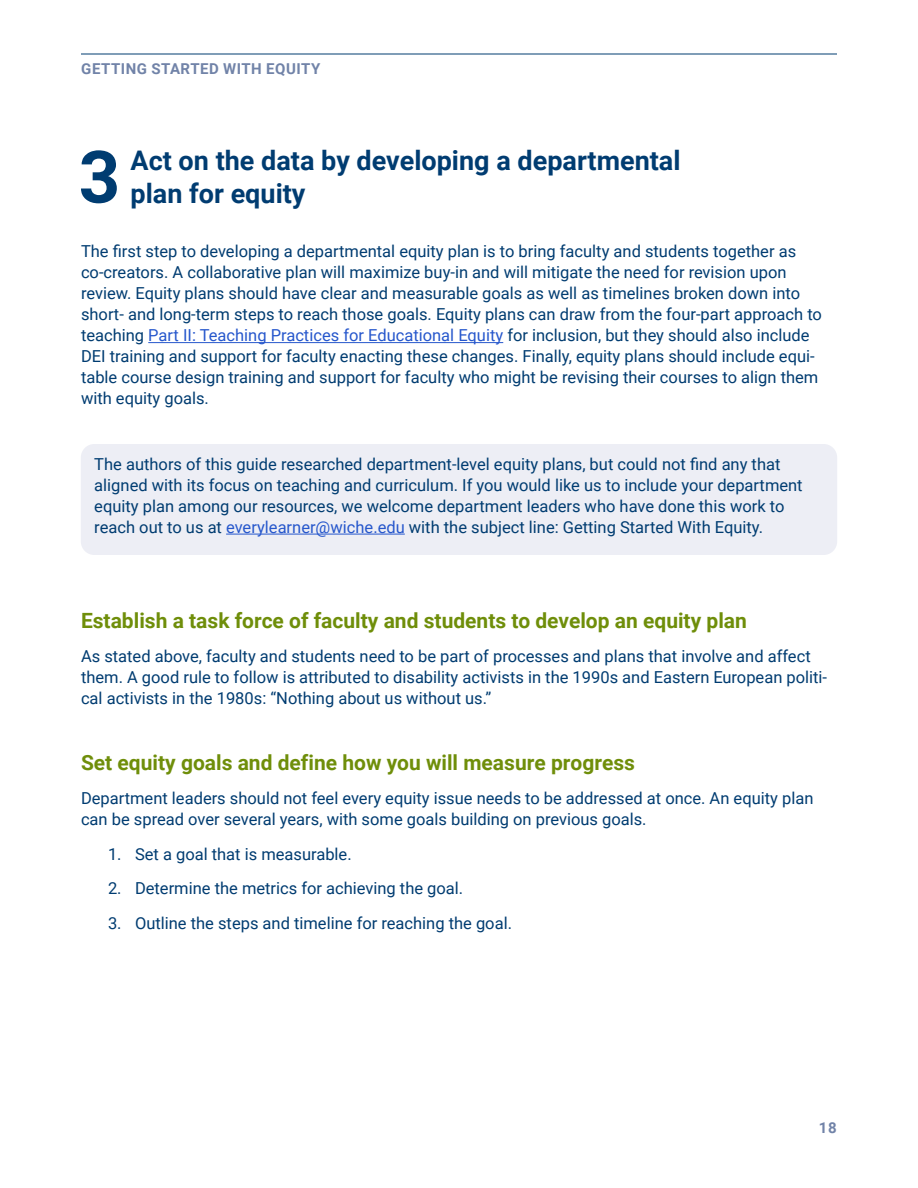
<style>
.page{position:relative;width:918px;height:1188px;background:#fff}
.page>*{position:absolute;margin:0;border:0;box-sizing:border-box;transform-origin:0 0}
.H3_-_Drop_Cap{font:700 72.6px "Roboto";color:#003c71}
.H3_-_Drop_Cap-2{font:700 27px/32.4px "Roboto";color:#003c71}
.P_-_body{font:700 21px "Roboto";color:#6f8e0a}
.P_-_first_paragraph{font:16.5px/21px "Roboto";color:#003c71}
.P_-_body-2{font:16.5px/21px "Roboto";color:#003c71}
.t1{font:700 15px "Roboto";letter-spacing:.035em;color:#7183a8}
.s1{color:#2657cc}
.s2{font-style:inherit}
</style>
<div class="page">
<hr style="left:81px;top:54px;width:756px;height:1px;background:#003c71">
<hr style="left:148px;top:342px;width:355px;height:1px;background:#2657cc">
<div style="left:81px;top:444px;width:756px;height:111px;background:#edeef5;border-radius:14px"></div>
<hr style="left:226px;top:534px;width:179px;height:1px;background:#2657cc">
<p class="t1" style="left:81px;top:58px;width:241px">GETTING STARTED WITH EQUITY</p>
<h3 class="H3_-_Drop_Cap" style="left:79px;top:126px;width:43px">3</h3>
<h3 class="H3_-_Drop_Cap-2" style="left:131px;top:143px;width:552px">Act on the data by developing a departmental plan for equity</h3>
<p class="P_-_first_paragraph" style="left:81px;top:240px;width:743px">The first step to developing a departmental equity plan is to bring faculty and students together as co-creators. A collaborative plan will maximize buy-in and will mitigate the need for revision upon review. Equity plans should have clear and measurable goals as well as timelines broken down into short- and long-term steps to reach those goals. Equity plans can draw from the four-part approach to teaching <span class="s1">Part II: Teaching Practices for Educational Equity</span> for inclusion, but they should also include DEI training and support for faculty enacting these changes. Finally, equity plans should include equi&shy;table course design training and support for faculty who might be revising their courses to align them with equity goals.</p>
<p class="P_-_body-2" style="left:94px;top:453px;width:710px">The authors of this guide researched department-level equity plans, but could not find any that aligned with its focus on teaching and curriculum. If you would like us to include your department equity plan among our resources, we welcome department leaders who have done this work to reach out to us at <span class="s1">everylearner@wiche.edu</span> with the subject line: Getting Started With Equity.</p>
<p class="P_-_body" style="left:81px;top:606px;width:667px">Establish a task force of faculty and students to develop an equity plan</p>
<p class="P_-_body-2" style="left:81px;top:645px;width:748px">As stated above, faculty and students need to be part of processes and plans that involve and affect them. A good rule to follow is attributed to disability activists in the 1990s and Eastern European politi&shy;cal activists in the 1980s: “Nothing about us without us.”</p>
<p class="P_-_body" style="left:81px;top:748px;width:556px">Set equity goals and define how <span class="s2">y</span>ou will measure progress</p>
<p class="P_-_body-2" style="left:81px;top:787px;width:734px">Department leaders should not feel every equity issue needs to be addressed at once. An equity plan can be spread over several years, with some goals building on previous goals.</p>
<p class="P_-_first_paragraph" style="left:108px;top:843px;width:245px">1. Set a goal that is measurable.</p>
<p class="P_-_first_paragraph" style="left:108px;top:877px;width:357px">2. Determine the metrics for achieving the goal.</p>
<p class="P_-_first_paragraph" style="left:108px;top:912px;width:406px">3. Outline the steps and timeline for reaching the goal.</p>
<p class="t1" style="left:819px;top:1117px;width:19px">18</p>
</div>
